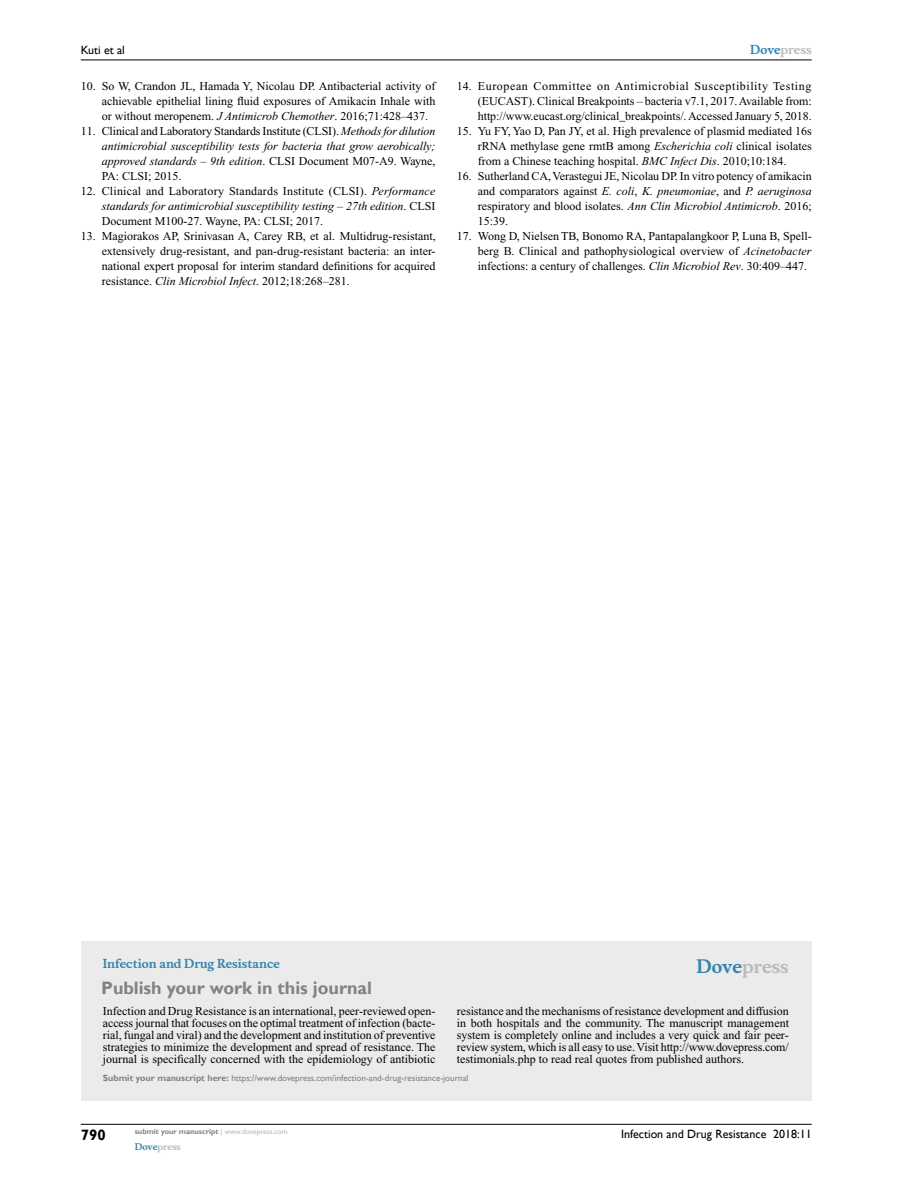
<style>
.page{position:relative;width:918px;height:1188px;background:#fff}
.page>*{position:absolute;margin:0;border:0;box-sizing:border-box;transform-origin:0 0}
.t1{font:700 18px "Gill Sans";color:#808285}
.t2{font:700 18px "Musee";color:#b8babc}
.t3{font:700 15px "Gill Sans";color:#000}
.t4{font:12px/15px "Times New Roman";color:#000;text-align:justify}
.t5{font:italic 12px/15px "Times New Roman";color:#000;text-align:justify}
.t6{font:12px "Gill Sans";color:#000}
.t7{font:700 12px "Musee";color:#3785ad}
.t8{font:700 12px "Musee";color:#b8babc}
.t9{font:9px "Gill Sans";color:#808285}
.t10{font:700 9px "Musee";color:#b8babc}
.t11{font:700 7.5px "Gill Sans";color:#808285}
.s1{font-style:italic}
.s2{font-style:normal}
.s3{color:#3785ad}
.s4{font-weight:700}
.s5{font-weight:400;color:#b8babc}
</style>
<div class="page">
<div style="left:81px;top:941px;width:731px;height:160px;background:#ebebec"></div>
<hr style="left:81px;top:1124px;width:731px;height:1px;background:#000">
<hr style="left:81px;top:60px;width:731px;height:1px;background:#000">
<p class="t6" style="left:81px;top:43px;width:46px">Kuti et al</p>
<p class="t4" style="left:102px;top:79px;width:335px;text-indent:-21px">10. So W, Crandon JL, Hamada Y, Nicolau DP. Antibacterial activity of achievable epithelial lining fluid exposures of Amikacin Inhale with or without meropenem. <span class="s1">J Antimicrob Chemother</span>. 2016;71:428–437.</p>
<p class="t5" style="left:102px;top:124px;width:335px;text-indent:-21px"><span class="s2">11. Clinical and Laboratory Standards Institute (CLSI).</span> Methods for dilution antimicrobial susceptibility tests for bacteria that grow aerobically; approved standards – 9th edition<span class="s2">. CLSI Document M07-A9. Wayne, PA: CLSI; 2015.</span></p>
<p class="t4" style="left:102px;top:184px;width:335px;text-indent:-21px">12. Clinical and Laboratory Standards Institute (CLSI). <span class="s1">Performance standards for antimicrobial susceptibility testing – 27th edition</span>. CLSI Document M100-27. Wayne, PA: CLSI; 2017.</p>
<p class="t4" style="left:102px;top:229px;width:335px;text-indent:-21px">13. Magiorakos AP, Srinivasan A, Carey RB, et al. Multidrug-resistant, extensively drug-resistant, and pan-drug-resistant bacteria: an inter&shy;national expert proposal for interim standard definitions for acquired resistance. <span class="s1">Clin Microbiol Infect</span>. 2012;18:268–281.</p>
<p class="t8" style="left:750px;top:43px;width:63px"><span class="s3">Dove</span>press</p>
<p class="t4" style="left:478px;top:79px;width:335px;text-indent:-21px">14. European Committee on Antimicrobial Susceptibility Testing (EUCAST). Clinical Breakpoints – bacteria v7.1, 2017. Available from: http://www.eucast.org/clinical_breakpoints/. Accessed January 5, 2018.</p>
<p class="t4" style="left:478px;top:124px;width:335px;text-indent:-21px">15. Yu FY, Yao D, Pan JY, et al. High prevalence of plasmid mediated 16s rRNA methylase gene rmtB among <span class="s1">Escherichia coli</span> clinical isolates from a Chinese teaching hospital. <span class="s1">BMC Infect Dis</span>. 2010;10:184.</p>
<p class="t4" style="left:478px;top:169px;width:335px;text-indent:-21px">16. Sutherland CA, Verastegui JE, Nicolau DP. In vitro potency of amikacin and comparators against <span class="s1">E. coli</span>, <span class="s1">K. pneumoniae</span>, and <span class="s1">P. aeruginosa </span>respiratory and blood isolates. <span class="s1">Ann Clin Microbiol Antimicrob</span>. 2016; 15:39.</p>
<p class="t4" style="left:478px;top:229px;width:335px;text-indent:-21px">17. Wong D, Nielsen TB, Bonomo RA, Pantapalangkoor P, Luna B, Spell&shy;berg B. Clinical and pathophysiological overview of <span class="s1">Acinetobacter </span>infections: a century of challenges. <span class="s1">Clin Microbiol Rev</span>. 30:409–447.</p>
<p class="t7" style="left:103px;top:956px;width:179px">Infection and Drug Resistance</p>
<h1 class="t1" style="left:101px;top:977px;width:272px">Publish your work in this journal</h1>
<h1 class="t2" style="left:697px;top:955px;width:94px"><span class="s3">Dove</span>press</h1>
<p class="t4" style="left:103px;top:1005px;width:334px;line-height:12px">Infection and Drug Resistance is an international, peer-reviewed open&shy;access journal that focuses on the optimal treatment of infection (bacte&shy;rial, fungal and viral) and the development and institution of preventive strategies to minimize the development and spread of resistance. The journal is specifically concerned with the epidemiology of antibiotic</p>
<p class="t4" style="left:457px;top:1005px;width:334px;line-height:12px">resistance and the mechanisms of resistance development and diffusion in both hospitals and the community. The manuscript management system is completely online and includes a very quick and fair peer&shy;review system, which is all easy to use. Visit http://www.dovepress.com/ testimonials.php to read real quotes from published authors.</p>
<p class="t9" style="left:103px;top:1072px;width:367px"><span class="s4">Submit your manuscript here:</span> https://www.dovepress.com/infection-and-drug-resistance-journal</p>
<p class="t3" style="left:81px;top:1126px;width:26px">790</p>
<p class="t11" style="left:135px;top:1127px;width:154px">submit your manuscript <span class="s5">| www.dovepress.com</span></p>
<p class="t10" style="left:135px;top:1141px;width:48px"><span class="s3">Dove</span>press</p>
<p class="t6" style="left:621px;top:1127px;width:192px">Infection and Drug Resistance 2018:11</p>
</div>
